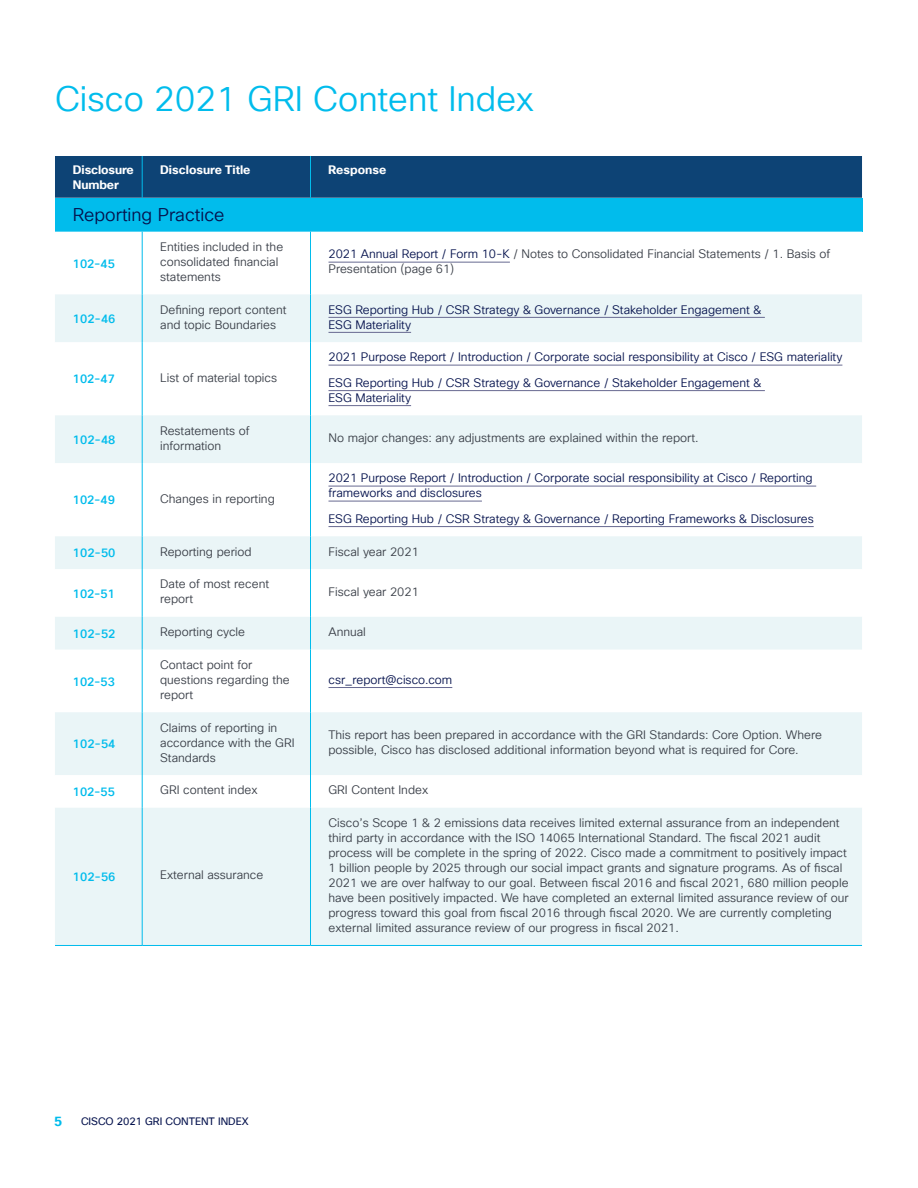
<style>
.page{position:relative;width:918px;height:1188px;background:#fff}
.page>*{position:absolute;margin:0;border:0;box-sizing:border-box;transform-origin:0 0}
.t1{font:34.5px "Cisco Sans TT Light";color:#01bcec}
.GRI_Body_8pt_10pt{font:18px "Cisco Sans TT Light";color:#05124d}
.t2{font:700 13.5px "Cisco Sans TT";color:#01bcec}
.GRI_Body_8pt_10pt-2{font:12px/15px "Cisco Sans TT Light";color:#393e47}
.GRI_Body_8pt_10pt-3{font:12px/15px "Cisco Sans TT Light";color:#05124d}
.GRI_Body_8pt_10pt-4{font:500 12px "Cisco Sans TT";letter-spacing:-.005em;color:#01bcec}
.GRI_Body_8pt_10pt-5{font:700 12px/15px "Cisco Sans TT";color:#fff}
.t3{font:10.5px "Cisco Sans TT";color:#05124d}
.s1{color:#05124d}
</style>
<div class="page">
<div style="left:55px;top:156px;width:807px;height:42px;background:#0d4375"></div>
<div style="left:55px;top:198px;width:807px;height:34px;background:#01bcec"></div>
<svg style="left:55px;top:294px;width:807px;height:651px;fill:#eaf5f7"></svg>
<hr style="left:310px;top:232px;width:1px;height:62px;background:#01bcec">
<hr style="left:310px;top:294px;width:1px;height:48px;background:#01bcec">
<hr style="left:310px;top:342px;width:1px;height:73px;background:#01bcec">
<hr style="left:310px;top:415px;width:1px;height:48px;background:#01bcec">
<hr style="left:310px;top:463px;width:1px;height:73px;background:#01bcec">
<hr style="left:310px;top:536px;width:1px;height:33px;background:#01bcec">
<hr style="left:310px;top:569px;width:1px;height:48px;background:#01bcec">
<hr style="left:310px;top:617px;width:1px;height:33px;background:#01bcec">
<hr style="left:310px;top:650px;width:1px;height:62px;background:#01bcec">
<hr style="left:310px;top:712px;width:1px;height:63px;background:#01bcec">
<hr style="left:310px;top:775px;width:1px;height:33px;background:#01bcec">
<hr style="left:310px;top:808px;width:1px;height:137px;background:#01bcec">
<hr style="left:142px;top:232px;width:1px;height:62px;background:#01bcec">
<hr style="left:142px;top:294px;width:1px;height:48px;background:#01bcec">
<hr style="left:142px;top:342px;width:1px;height:73px;background:#01bcec">
<hr style="left:142px;top:415px;width:1px;height:48px;background:#01bcec">
<hr style="left:142px;top:463px;width:1px;height:73px;background:#01bcec">
<hr style="left:142px;top:536px;width:1px;height:33px;background:#01bcec">
<hr style="left:142px;top:569px;width:1px;height:48px;background:#01bcec">
<hr style="left:142px;top:617px;width:1px;height:33px;background:#01bcec">
<hr style="left:142px;top:650px;width:1px;height:62px;background:#01bcec">
<hr style="left:142px;top:712px;width:1px;height:63px;background:#01bcec">
<hr style="left:142px;top:775px;width:1px;height:33px;background:#01bcec">
<hr style="left:142px;top:808px;width:1px;height:137px;background:#01bcec">
<hr style="left:142px;top:156px;width:1px;height:42px;background:#01bcec">
<hr style="left:310px;top:156px;width:1px;height:42px;background:#01bcec">
<hr style="left:55px;top:945px;width:87px;height:1px;background:#01bcec">
<hr style="left:142px;top:945px;width:168px;height:1px;background:#01bcec">
<hr style="left:310px;top:945px;width:552px;height:1px;background:#01bcec">
<hr style="left:328px;top:262px;width:182px;height:1px;background:#676991">
<hr style="left:328px;top:317px;width:437px;height:1px;background:#676991">
<hr style="left:328px;top:332px;width:83px;height:1px;background:#676991">
<hr style="left:328px;top:365px;width:514px;height:1px;background:#676991">
<hr style="left:328px;top:390px;width:437px;height:1px;background:#676991">
<hr style="left:328px;top:405px;width:83px;height:1px;background:#676991">
<hr style="left:328px;top:486px;width:488px;height:1px;background:#676991">
<hr style="left:328px;top:501px;width:154px;height:1px;background:#676991">
<hr style="left:328px;top:526px;width:486px;height:1px;background:#676991">
<hr style="left:328px;top:687px;width:124px;height:1px;background:#676991">
<p class="t1" style="left:55px;top:76px;width:481px">Cisco 2021 GRI Content Index</p>
<p class="GRI_Body_8pt_10pt-5" style="left:73px;top:162px;width:62px">Disclosure<br>Number</p>
<p class="GRI_Body_8pt_10pt-5" style="left:160px;top:162px;width:92px">Disclosure Title</p>
<p class="GRI_Body_8pt_10pt-5" style="left:328px;top:162px;width:59px">Response</p>
<p class="GRI_Body_8pt_10pt" style="left:73px;top:203px;width:153px">Reporting Practice</p>
<p class="GRI_Body_8pt_10pt-4" style="left:73px;top:256px;width:43px">102-45</p>
<p class="GRI_Body_8pt_10pt-2" style="left:160px;top:240px;width:125px">Entities included in the consolidated financial statements</p>
<p class="GRI_Body_8pt_10pt-2" style="left:328px;top:247px;width:503px"><span class="s1">2021 Annual Report / Form 10-K</span> / Notes to Consolidated Financial Statements / 1. Basis of<br>Presentation (page 61)</p>
<p class="GRI_Body_8pt_10pt-4" style="left:73px;top:311px;width:44px">102-46</p>
<p class="GRI_Body_8pt_10pt-2" style="left:160px;top:302px;width:128px">Defining report content and topic Boundaries</p>
<p class="GRI_Body_8pt_10pt-3" style="left:328px;top:302px;width:434px">ESG Reporting Hub / CSR Strategy &amp; Governance / Stakeholder Engagement &amp;<br>ESG Materiality</p>
<p class="GRI_Body_8pt_10pt-4" style="left:73px;top:371px;width:43px">102-47</p>
<p class="GRI_Body_8pt_10pt-2" style="left:160px;top:370px;width:118px">List of material topics</p>
<p class="GRI_Body_8pt_10pt-3" style="left:328px;top:350px;width:515px">2021 Purpose Report / Introduction / Corporate social responsibility at Cisco / ESG materiality</p>
<p class="GRI_Body_8pt_10pt-3" style="left:328px;top:376px;width:434px">ESG Reporting Hub / CSR Strategy &amp; Governance / Stakeholder Engagement &amp;<br>ESG Materiality</p>
<p class="GRI_Body_8pt_10pt-4" style="left:73px;top:432px;width:44px">102-48</p>
<p class="GRI_Body_8pt_10pt-2" style="left:160px;top:423px;width:91px">Restatements of information</p>
<p class="GRI_Body_8pt_10pt-2" style="left:328px;top:431px;width:372px">No major changes: any adjustments are explained within the report.</p>
<p class="GRI_Body_8pt_10pt-4" style="left:73px;top:492px;width:43px">102-49</p>
<p class="GRI_Body_8pt_10pt-2" style="left:160px;top:491px;width:116px">Changes in reporting</p>
<p class="GRI_Body_8pt_10pt-3" style="left:328px;top:471px;width:486px">2021 Purpose Report / Introduction / Corporate social responsibility at Cisco / Reporting frameworks and disclosures</p>
<p class="GRI_Body_8pt_10pt-3" style="left:328px;top:512px;width:487px">ESG Reporting Hub / CSR Strategy &amp; Governance / Reporting Frameworks &amp; Disclosures</p>
<p class="GRI_Body_8pt_10pt-4" style="left:73px;top:545px;width:44px">102-50</p>
<p class="GRI_Body_8pt_10pt-2" style="left:160px;top:544px;width:93px">Reporting period</p>
<p class="GRI_Body_8pt_10pt-2" style="left:328px;top:544px;width:92px">Fiscal year 2021</p>
<p class="GRI_Body_8pt_10pt-4" style="left:73px;top:586px;width:43px">102-51</p>
<p class="GRI_Body_8pt_10pt-2" style="left:160px;top:577px;width:110px">Date of most recent report</p>
<p class="GRI_Body_8pt_10pt-2" style="left:328px;top:584px;width:92px">Fiscal year 2021</p>
<p class="GRI_Body_8pt_10pt-4" style="left:73px;top:626px;width:44px">102-52</p>
<p class="GRI_Body_8pt_10pt-2" style="left:160px;top:625px;width:87px">Reporting cycle</p>
<p class="GRI_Body_8pt_10pt-2" style="left:328px;top:625px;width:39px">Annual</p>
<p class="GRI_Body_8pt_10pt-4" style="left:73px;top:674px;width:43px">102-53</p>
<p class="GRI_Body_8pt_10pt-2" style="left:160px;top:657px;width:131px">Contact point for questions regarding the report</p>
<p class="GRI_Body_8pt_10pt-3" style="left:328px;top:672px;width:125px">csr_report@cisco.com</p>
<p class="GRI_Body_8pt_10pt-4" style="left:73px;top:736px;width:44px">102-54</p>
<p class="GRI_Body_8pt_10pt-2" style="left:160px;top:720px;width:136px">Claims of reporting in accordance with the GRI<br>Standards</p>
<p class="GRI_Body_8pt_10pt-2" style="left:328px;top:728px;width:495px">This report has been prepared in accordance with the GRI Standards: Core Option. Where possible, Cisco has disclosed additional information beyond what is required for Core.</p>
<p class="GRI_Body_8pt_10pt-4" style="left:73px;top:784px;width:43px">102-55</p>
<p class="GRI_Body_8pt_10pt-2" style="left:160px;top:783px;width:99px">GRI content index</p>
<p class="GRI_Body_8pt_10pt-2" style="left:328px;top:783px;width:101px">GRI Content Index</p>
<p class="GRI_Body_8pt_10pt-4" style="left:73px;top:869px;width:44px">102-56</p>
<p class="GRI_Body_8pt_10pt-2" style="left:160px;top:868px;width:105px">External assurance</p>
<p class="GRI_Body_8pt_10pt-2" style="left:328px;top:816px;width:522px">Cisco’s Scope 1 &amp; 2 emissions data receives limited external assurance from an independent third party in accordance with the ISO 14065 International Standard. The fiscal 2021 audit process will be complete in the spring of 2022. Cisco made a commitment to positively impact 1 billion people by 2025 through our social impact grants and signature programs. As of fiscal 2021 we are over halfway to our goal. Between fiscal 2016 and fiscal 2021, 680 million people have been positively impacted. We have completed an external limited assurance review of our progress toward this goal from fiscal 2016 through fiscal 2020. We are currently completing external limited assurance review of our progress in fiscal 2021.</p>
<p class="t2" style="left:54px;top:1113px;width:10px">5</p>
<p class="t3" style="left:81px;top:1115px;width:169px">CISCO 2021 GRI CONTENT INDEX</p>
</div>
